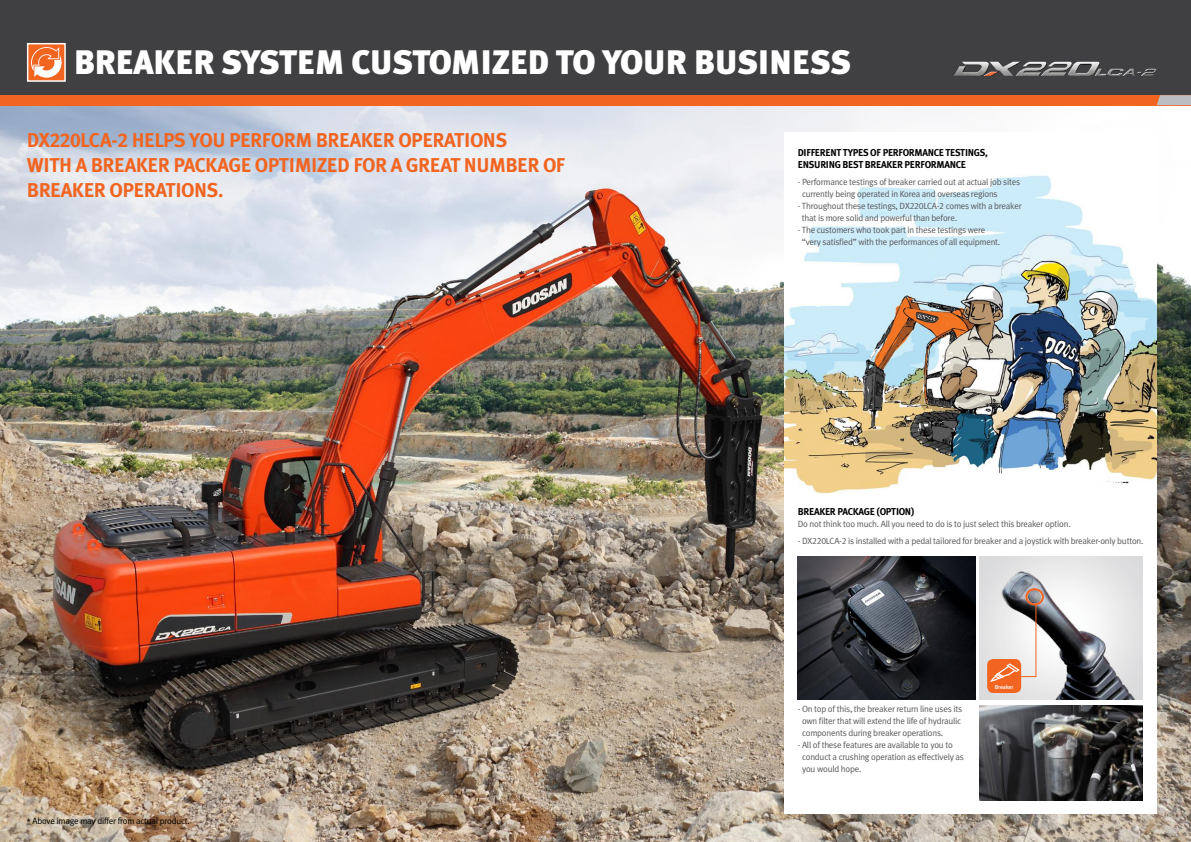
<style>
.page{position:relative;width:1191px;height:842px;background:#fff}
.page>*{position:absolute;margin:0;border:0;box-sizing:border-box;transform-origin:0 0}
.t1{font:900 34px "Meta Plus Lining";letter-spacing:-.01em;color:#fff}
.t2{font:700 20px/25px "Meta Plus Lining";letter-spacing:-.025em;color:#f16521}
.t3{font:700 10px/12px "Meta Plus Lining";letter-spacing:-.03em;color:#000}
.t4{font:9px/12px "Meta Plus Lining Normal";letter-spacing:-.025em;color:#57585b}
.t5{font:9px "Meta Plus Lining Normal";letter-spacing:-.025em;color:#000}
.t6{font:500 5.9px "Meta Plus Lining";letter-spacing:-.025em;color:#fff}
</style>
<div class="page">
<img style="left:0;top:0;width:1191px;height:842px">
<h1 class="t1" style="left:74px;top:43px;width:779px">BREAKER SYSTEM CUSTOMIZED TO YOUR BUSINESS</h1>
<h2 class="t2" style="left:27px;top:127px;width:540px">DX220LCA-2 HELPS YOU PERFORM BREAKER OPERATIONS<br>WITH A BREAKER PACKAGE OPTIMIZED FOR A GREAT NUMBER OF<br>BREAKER OPERATIONS.</h2>
<p class="t5" style="left:27px;top:816px;width:164px">* Above image may differ from actual product.</p>
<p class="t3" style="left:797px;top:146px;width:191px">DIFFERENT TYPES OF PERFORMANCE TESTINGS,<br>ENSURING BEST BREAKER PERFORMANCE</p>
<p class="t4" style="left:802px;top:175px;width:220px;text-indent:-4px">- Performance testings of breaker carried out at actual job sites currently being operated in Korea and overseas regions</p>
<p class="t4" style="left:802px;top:199px;width:221px;text-indent:-4px">- Throughout these testings, DX220LCA-2 comes with a breaker that is more solid and powerful than before.</p>
<p class="t4" style="left:802px;top:223px;width:200px;text-indent:-4px">- The customers who took part in these testings were “very satisfied” with the performances of all equipment.</p>
<p class="t3" style="left:797px;top:506px;width:118px">BREAKER PACKAGE (OPTION)</p>
<p class="t4" style="left:797px;top:518px;width:274px">Do not think too much. All you need to do is to just select this breaker option.</p>
<p class="t4" style="left:797px;top:535px;width:347px">- DX220LCA-2 is installed with a pedal tailored for breaker and a joystick with breaker-only button.</p>
<p class="t4" style="left:802px;top:703px;width:162px;text-indent:-4px">- On top of this, the breaker return line uses its own filter that will extend the life of hydraulic components during breaker operations.</p>
<p class="t4" style="left:802px;top:739px;width:163px;text-indent:-4px">- All of these features are available to you to conduct a crushing operation as effectively as you would hope.</p>
<p class="t6" style="left:994px;top:684px;width:20px">Breaker</p>
</div>
